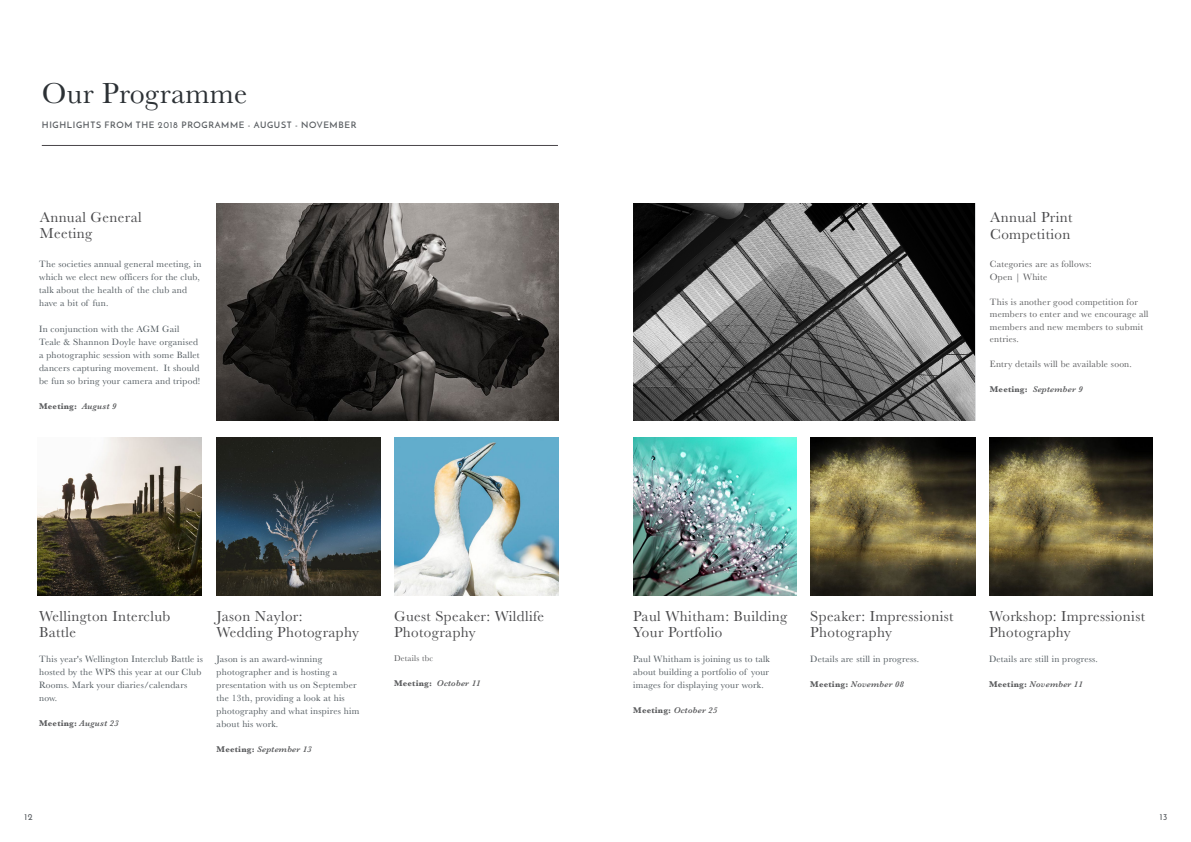
<style>
.page{position:relative;width:1191px;height:842px;background:#fff}
.page>*{position:absolute;margin:0;border:0;box-sizing:border-box;transform-origin:0 0}
.t1{font:30px "Baskerville";letter-spacing:.01em;color:#2c3135}
.t2{font:15px/16.3px "Baskerville";letter-spacing:.025em;color:#48484a}
.t3{font:9.5px/13px "Baskerville";letter-spacing:.025em;color:#4d555b}
.t4{font:9.5px/12.5px "Baskerville";letter-spacing:.025em;color:#58595b}
.t5{font:600 9px "Josefin Sans";letter-spacing:.075em;color:#5a5e62}
.t6{font:italic 600 8.6px "Baskerville";letter-spacing:.025em;color:#58595b}
.t7{font:700 8.6px "Baskerville";letter-spacing:.025em;color:#58595b}
.t8{font:8.6px "Baskerville";letter-spacing:.025em;color:#58595b}
.s1{font-weight:600;font-style:italic}
.s2{font-weight:700;font-style:normal}
</style>
<div class="page">
<hr style="left:42px;top:145px;width:516px;height:1px;background:#49454a">
<img style="left:217px;top:203px;width:341px;height:218px">
<img style="left:633px;top:204px;width:341px;height:217px">
<img style="left:394px;top:437px;width:164px;height:159px">
<img style="left:810px;top:437px;width:165px;height:159px">
<img style="left:989px;top:437px;width:163px;height:159px">
<img style="left:38px;top:437px;width:164px;height:159px">
<img style="left:217px;top:437px;width:163px;height:159px">
<img style="left:633px;top:437px;width:163px;height:159px">
<h1 class="t1" style="left:42px;top:75px;width:207px">Our Programme</h1>
<p class="t5" style="left:42px;top:119px;width:316px">HIGHLIGHTS FROM THE 2018 PROGRAMME - AUGUST - NOVEMBER</p>
<h2 class="t2" style="left:40px;top:209px;width:103px">Annual General<br>Meeting</h2>
<h2 class="t2" style="left:990px;top:210px;width:84px">Annual Print<br>Competition</h2>
<p class="t3" style="left:39px;top:258px;width:164px">The societies annual general meeting, in which we elect new officers for the club, talk about the health of the club and have a bit of fun.</p>
<p class="t3" style="left:39px;top:323px;width:163px">In conjunction with the AGM Gail Teale &amp; Shannon Doyle have organised a photographic session with some Ballet dancers capturing movement. It should be fun so bring your camera and tripod!</p>
<p class="t7" style="left:39px;top:400px;width:79px">Meeting: <span class="s1">August 9</span></p>
<p class="t4" style="left:989px;top:258px;width:103px">Categories are as follows:<br>Open | White</p>
<p class="t4" style="left:989px;top:296px;width:160px">This is another good competition for members to enter and we encourage all members and new members to submit entries.</p>
<p class="t4" style="left:989px;top:358px;width:144px">Entry details will be available soon.</p>
<p class="t6" style="left:989px;top:384px;width:94px"><span class="s2">Meeting:</span> September 9</p>
<h2 class="t2" style="left:394px;top:608px;width:152px">Guest Speaker: Wildlife<br>Photography</h2>
<h2 class="t2" style="left:810px;top:608px;width:145px">Speaker: Impressionist<br>Photography</h2>
<h2 class="t2" style="left:989px;top:608px;width:157px">Workshop: Impressionist<br>Photography</h2>
<h2 class="t2" style="left:39px;top:608px;width:133px">Wellington Interclub<br>Battle</h2>
<h2 class="t2" style="left:217px;top:608px;width:144px">Jason Naylor:<br>Wedding Photography</h2>
<h2 class="t2" style="left:633px;top:608px;width:155px">Paul Whitham: Building<br>Your Portfolio</h2>
<p class="t3" style="left:39px;top:652px;width:165px">This year's Wellington Interclub Battle is hosted by the WPS this year at our Club<br>Rooms. Mark your diaries/calendars now.</p>
<p class="t7" style="left:39px;top:717px;width:81px">Meeting: <span class="s1">August 23</span></p>
<p class="t3" style="left:217px;top:652px;width:144px">Jason is an award-winning photographer and is hosting a presentation with us on September the 13th, providing a look at his photography and what inspires him about his work.</p>
<p class="t6" style="left:217px;top:743px;width:97px"><span class="s2">Meeting:</span> September 13</p>
<p class="t8" style="left:394px;top:653px;width:41px">Details tbc</p>
<p class="t6" style="left:394px;top:677px;width:88px"><span class="s2">Meeting:</span> October 11</p>
<p class="t3" style="left:633px;top:652px;width:138px;text-align:justify">Paul Whitham is joining us to talk about building a portfolio of your images for displaying your work.</p>
<p class="t6" style="left:633px;top:704px;width:86px"><span class="s2">Meeting:</span> October 25</p>
<p class="t3" style="left:810px;top:652px;width:110px">Details are still in progress.</p>
<p class="t6" style="left:810px;top:678px;width:95px"><span class="s2">Meeting:</span> November 08</p>
<p class="t3" style="left:989px;top:652px;width:110px">Details are still in progress.</p>
<p class="t6" style="left:989px;top:678px;width:95px"><span class="s2">Meeting:</span> November 11</p>
<p class="t5" style="left:24px;top:811px;width:10px">12</p>
<p class="t5" style="left:1159px;top:811px;width:9px">13</p>
</div>
